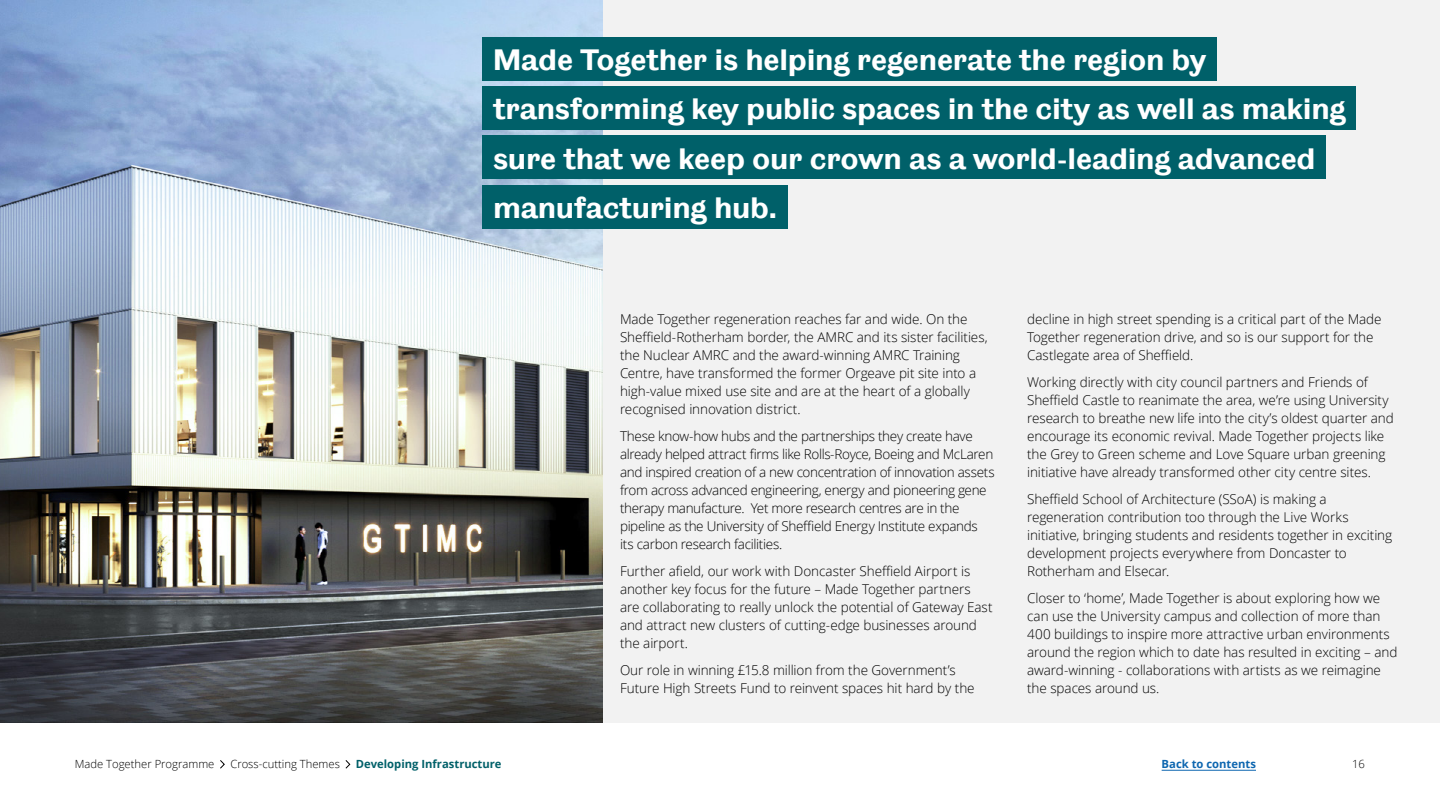
<style>
.page{position:relative;width:1440px;height:810px;background:#fff}
.page>*{position:absolute;margin:0;border:0;box-sizing:border-box;transform-origin:0 0}
.t1{font:700 30px/49.3px "TUOS Blake";letter-spacing:-.005em;color:#fff}
.t2{font:300 13.5px/18px "Open Sans";letter-spacing:-.01em;color:#000}
.t3{font:300 11.25px "Open Sans";color:#000}
.t4{font:700 11.25px "Open Sans";color:#006069}
.t5{font:700 11.25px "Open Sans";color:#0d66b0}
</style>
<div class="page">
<div style="left:0;top:0;width:1440px;height:722px;background:#f2f2f2"></div>
<svg style="left:220px;top:760px;width:5px;height:9px"></svg>
<svg style="left:345px;top:760px;width:6px;height:9px"></svg>
<img style="left:0;top:0;width:602px;height:722px">
<div style="left:482px;top:37px;width:735px;height:43px;background:#006069"></div>
<div style="left:482px;top:86px;width:874px;height:44px;background:#006069"></div>
<div style="left:482px;top:136px;width:844px;height:43px;background:#006069"></div>
<div style="left:482px;top:185px;width:306px;height:43px;background:#006069"></div>
<hr style="left:1162px;top:770px;width:94px;height:1px;background:#0d66b0">
<h1 class="t1" style="left:493px;top:34px;width:854px">Made Together is helping regenerate the region by transforming key public spaces in the city as well as making sure that we keep our crown as a world-leading advanced manufacturing hub.</h1>
<p class="t3" style="left:75px;top:756px;width:141px">Made Together Programme</p>
<p class="t3" style="left:230px;top:756px;width:111px">Cross-cutting Themes</p>
<p class="t4" style="left:356px;top:756px;width:147px">Developing Infrastructure</p>
<p class="t2" style="left:620px;top:310px;width:369px">Made Together regeneration reaches far and wide. On the Sheffield-Rotherham border, the AMRC and its sister facilities, the Nuclear AMRC and the award-winning AMRC Training Centre, have transformed the former Orgeave pit site into a high-value mixed use site and are at the heart of a globally recognised innovation district.</p>
<p class="t2" style="left:620px;top:427px;width:376px">These know-how hubs and the partnerships they create have already helped attract firms like Rolls-Royce, Boeing and McLaren and inspired creation of a new concentration of innovation assets from across advanced engineering, energy and pioneering gene therapy manufacture. Yet more research centres are in the pipeline as the University of Sheffield Energy Institute expands its carbon research facilities.</p>
<p class="t2" style="left:620px;top:562px;width:374px">Further afield, our work with Doncaster Sheffield Airport is another key focus for the future – Made Together partners are collaborating to really unlock the potential of Gateway East and attract new clusters of cutting-edge businesses around the airport.</p>
<p class="t2" style="left:620px;top:661px;width:356px">Our role in winning £15.8 million from the Government’s<br>Future High Streets Fund to reinvent spaces hit hard by the</p>
<p class="t2" style="left:1027px;top:310px;width:356px">decline in high street spending is a critical part of the Made<br>Together regeneration drive, and so is our support for the<br>Castlegate area of Sheffield.</p>
<p class="t2" style="left:1027px;top:373px;width:368px">Working directly with city council partners and Friends of Sheffield Castle to reanimate the area, we’re using University research to breathe new life into the city’s oldest quarter and encourage its economic revival. Made Together projects like the Grey to Green scheme and Love Square urban greening initiative have already transformed other city centre sites.</p>
<p class="t2" style="left:1027px;top:490px;width:367px">Sheffield School of Architecture (SSoA) is making a regeneration contribution too through the Live Works initiative, bringing students and residents together in exciting development projects everywhere from Doncaster to Rotherham and Elsecar.</p>
<p class="t2" style="left:1027px;top:589px;width:372px">Closer to ‘home’, Made Together is about exploring how we can use the University campus and collection of more than 400 buildings to inspire more attractive urban environments around the region which to date has resulted in exciting – and award-winning - collaborations with artists as we reimagine the spaces around us.</p>
<p class="t5" style="left:1162px;top:756px;width:96px">Back to contents</p>
<p class="t3" style="left:1352px;top:756px;width:14px">16</p>
</div>
